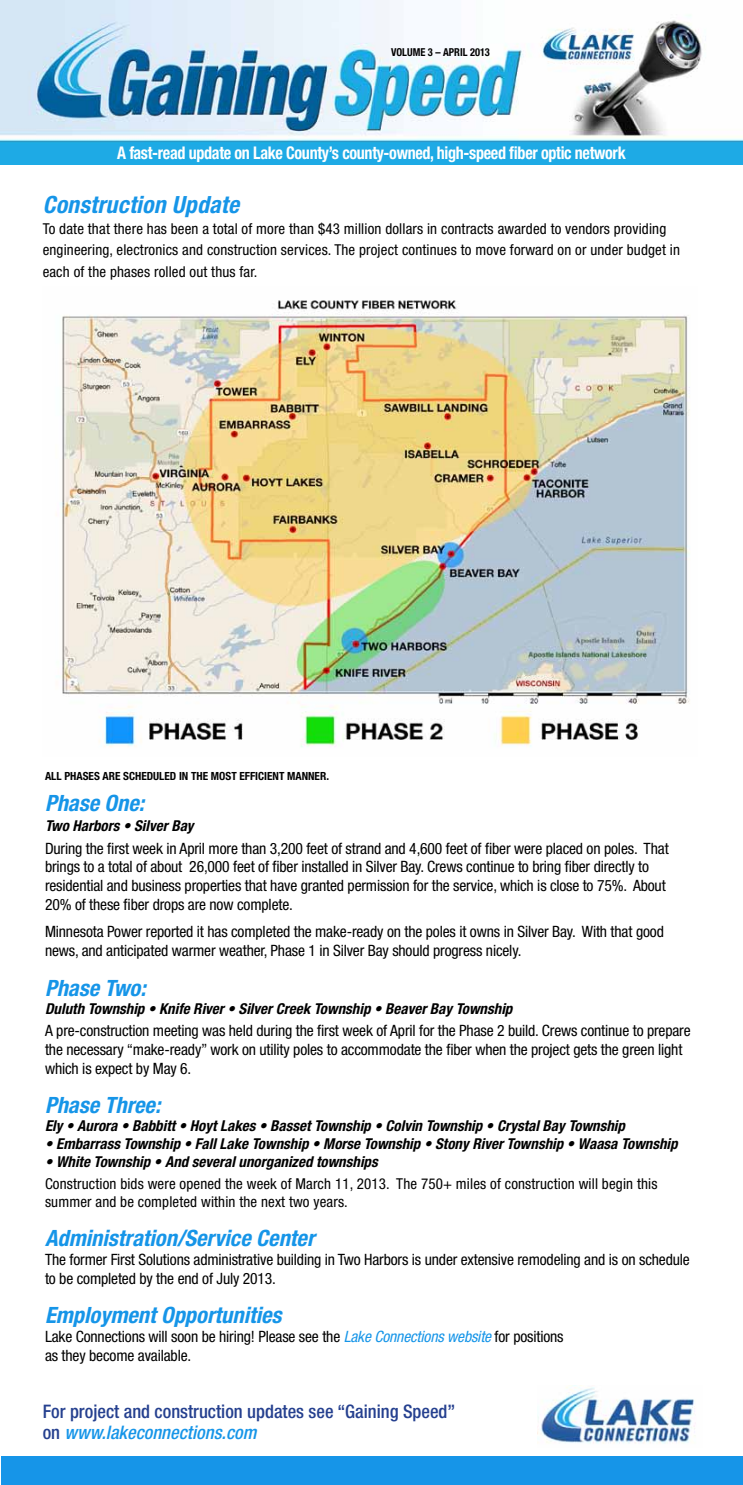
<style>
.page{position:relative;width:743px;height:1485px;background:#fff}
.page>*{position:absolute;margin:0;border:0;box-sizing:border-box;transform-origin:0 0}
.t1{font:italic 700 condensed 23.75px "Helvetica Neue";letter-spacing:.01em;color:#1695e8}
.t2{font:italic 700 condensed 22.5px "Helvetica Neue";color:#1695e8}
.t3{font:500 condensed 18.62px/20.9px "Helvetica Neue";color:#25408f}
.t4{font:700 condensed 17.5px "Helvetica Neue";letter-spacing:-.02em;color:#fff;scale:.92 1}
.t5{font:condensed 15.62px/18.8px "Helvetica Neue";letter-spacing:-.01em;color:#000}
.t6{font:condensed 15px/21.2px "Helvetica Neue";letter-spacing:.01em;color:#000}
.t7{font:italic 700 condensed 15px "Helvetica Neue";color:#000}
.t8{font:700 condensed 11.25px "Helvetica Neue";color:#000}
.t9{font:700 condensed 11px "Helvetica Neue";color:#000;scale:.95 1}
.s1{font-style:italic;color:#1695e8}
</style>
<div class="page">
<img style="left:0;top:0;width:742px;height:165px">
<img style="left:537px;top:1385px;width:159px;height:59px">
<div style="left:1px;top:1456px;width:741px;height:29px;background:#1695e8"></div>
<img style="left:56px;top:300px;width:634px;height:448px">
<p class="t9" style="left:391px;top:45px;width:106px">Volume 3 – april 2013</p>
<p class="t4" style="left:117px;top:142px;width:554px">A fast-read update on Lake County’s county-owned, high-speed fiber optic network</p>
<h1 class="t1" style="left:43px;top:190px;width:198px">Construction Update</h1>
<p class="t6" style="left:43px;top:218px;width:638px">To date that there has been a total of more than $43 million dollars in contracts awarded to vendors providing engineering, electronics and construction services. The project continues to move forward on or under budget in each of the phases rolled out thus far.</p>
<p class="t8" style="left:45px;top:769px;width:285px">all phases are scheduled in the most efficient manner.</p>
<h2 class="t2" style="left:45px;top:789px;width:101px">Phase One:</h2>
<p class="t7" style="left:45px;top:817px;width:150px">Two Harbors • Silver Bay</p>
<p class="t5" style="left:45px;top:839px;width:625px">During the first week in April more than 3,200 feet of strand and 4,600 feet of fiber were placed on poles. That brings to a total of about 26,000 feet of fiber installed in Silver Bay. Crews continue to bring fiber directly to residential and business properties that have granted permission for the service, which is close to 75%. About 20% of these fiber drops are now complete.</p>
<p class="t5" style="left:45px;top:922px;width:620px">Minnesota Power reported it has completed the make-ready on the poles it owns in Silver Bay. With that good news, and anticipated warmer weather, Phase 1 in Silver Bay should progress nicely.</p>
<h2 class="t2" style="left:45px;top:974px;width:102px">Phase Two:</h2>
<p class="t7" style="left:45px;top:999px;width:469px">Duluth Township • Knife River • Silver Creek Township • Beaver Bay Township</p>
<p class="t5" style="left:45px;top:1021px;width:647px">A pre-construction meeting was held during the first week of April for the Phase 2 build. Crews continue to prepare the necessary “make-ready” work on utility poles to accommodate the fiber when the project gets the green light which is expect by May 6.</p>
<h2 class="t2" style="left:45px;top:1091px;width:117px">Phase Three:</h2>
<p class="t7" style="left:45px;top:1117px;width:581px">Ely • Aurora • Babbitt • Hoyt Lakes • Basset Township • Colvin Township • Crystal Bay Township</p>
<p class="t7" style="left:45px;top:1135px;width:634px">• Embarrass Township • Fall Lake Township • Morse Township • Stony River Township • Waasa Township</p>
<p class="t7" style="left:45px;top:1153px;width:334px">• White Township • And several unorganized townships</p>
<p class="t6" style="left:45px;top:1174px;width:614px;line-height:18px">Construction bids were opened the week of March 11, 2013. The 750+ miles of construction will begin this summer and be completed within the next two years.</p>
<h2 class="t2" style="left:45px;top:1225px;width:271px">Administration/Service Center</h2>
<p class="t5" style="left:45px;top:1250px;width:646px">The former First Solutions administrative building in Two Harbors is under extensive remodeling and is on schedule to be completed by the end of July 2013.</p>
<h2 class="t2" style="left:45px;top:1302px;width:238px">Employment Opportunities</h2>
<p class="t5" style="left:45px;top:1327px;width:520px">Lake Connections will soon be hiring! Please see the <span class="s1">Lake Connections website</span> for positions as they become available.</p>
<p class="t3" style="left:43px;top:1400px;width:414px">For project and construction updates see “Gaining Speed” on <span class="s1">www.lakeconnections.com</span></p>
</div>
